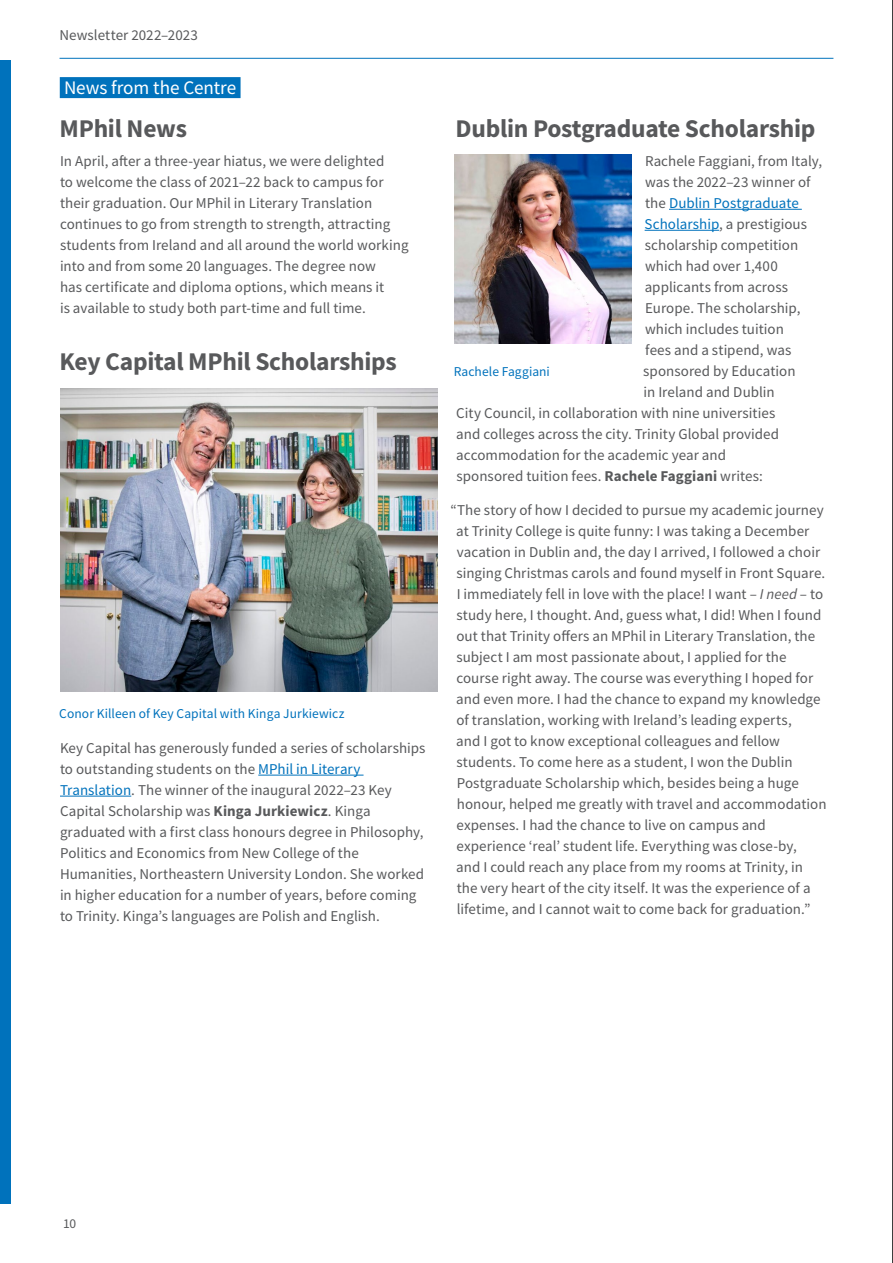
<style>
.page{position:relative;width:893px;height:1263px;background:#fff}
.page>*{position:absolute;margin:0;border:0;box-sizing:border-box;transform-origin:0 0}
.t1{font:700 25.5px "Source Sans Pro";letter-spacing:-.01em;color:#58595b}
.t2{font:19.2px "Source Sans Pro";letter-spacing:-.005em;color:#fff}
.t3{font:15px/21px "Source Sans Pro";letter-spacing:.005em;color:#58595b}
.t4{font:15px "Source Sans Pro";letter-spacing:.005em;color:#0072bc}
.t5{font:13.5px "Source Sans Pro";letter-spacing:.005em;color:#0072bc}
.t6{font:13.5px "Source Sans Pro";color:#58595b}
.s1{color:#58595b}
.s2{color:#0072bc}
.s3{font-weight:700}
.s4{font-style:italic}
</style>
<div class="page">
<div style="left:0;top:60px;width:10px;height:1143px;background:#0072bc"></div>
<hr style="left:669px;top:209px;width:133px;height:1px;background:#0072bc">
<hr style="left:645px;top:230px;width:74px;height:1px;background:#0072bc">
<hr style="left:258px;top:775px;width:106px;height:1px;background:#0072bc">
<hr style="left:60px;top:796px;width:71px;height:1px;background:#0072bc">
<hr style="left:60px;top:58px;width:773px;height:1px;background:#0072bc">
<div style="left:60px;top:77px;width:181px;height:21px;background:#0072bc"></div>
<img style="left:61px;top:388px;width:376px;height:304px">
<img style="left:454px;top:155px;width:178px;height:188px">
<hr style="left:892px;top:0;width:1px;height:1263px;background:#000">
<p class="t3" style="left:59px;top:24px;width:140px">Newsletter 2022–2023</p>
<p class="t2" style="left:64px;top:75px;width:174px">News from the Centre</p>
<h1 class="t1" style="left:60px;top:112px;width:129px">MPhil News</h1>
<h1 class="t1" style="left:455px;top:112px;width:361px">Dublin Postgraduate Scholarship</h1>
<p class="t3" style="left:60px;top:150px;width:350px">In April, after a three-year hiatus, we were delighted<br>to welcome the class of 2021–22 back to campus for their graduation. Our MPhil in Literary Translation continues to go from strength to strength, attracting students from Ireland and all around the world working into and from some 20 languages. The degree now<br>has certificate and diploma options, which means it<br>is available to study both part-time and full time.</p>
<p class="t3" style="left:645px;top:150px;width:178px">Rachele Faggiani, from Italy,</p>
<p class="t3" style="left:645px;top:171px;width:167px">was the 2022–23 winner of</p>
<p class="t4" style="left:645px;top:193px;width:155px"><span class="s1">the</span> Dublin Postgraduate</p>
<p class="t3" style="left:645px;top:213px;width:164px"><span class="s2">Scholarship</span>, a prestigious</p>
<p class="t3" style="left:645px;top:234px;width:155px">scholarship competition</p>
<p class="t3" style="left:645px;top:255px;width:134px">which had over 1,400</p>
<p class="t3" style="left:645px;top:276px;width:145px">applicants from across</p>
<p class="t3" style="left:645px;top:297px;width:157px">Europe. The scholarship,</p>
<p class="t3" style="left:645px;top:318px;width:140px">which includes tuition</p>
<p class="t3" style="left:645px;top:339px;width:148px">fees and a stipend, was</p>
<p class="t3" style="left:643px;top:360px;width:154px">sponsored by Education</p>
<p class="t3" style="left:644px;top:381px;width:133px">in Ireland and Dublin</p>
<p class="t3" style="left:456px;top:402px;width:321px">City Council, in collaboration with nine universities</p>
<p class="t3" style="left:456px;top:423px;width:324px">and colleges across the city. Trinity Global provided</p>
<p class="t3" style="left:456px;top:444px;width:271px">accommodation for the academic year and</p>
<p class="t3" style="left:456px;top:465px;width:308px">sponsored tuition fees. <span class="s3">Rachele Faggiani</span> writes:</p>
<p class="t3" style="left:456px;top:499px;width:372px;text-indent:-6px">“The story of how I decided to pursue my academic journey at Trinity College is quite funny: I was taking a December vacation in Dublin and, the day I arrived, I followed a choir singing Christmas carols and found myself in Front Square.<br>I immediately fell in love with the place! I want – <span class="s4">I need</span> – to study here, I thought. And, guess what, I did! When I found out that Trinity offers an MPhil in Literary Translation, the subject I am most passionate about, I applied for the course right away. The course was everything I hoped for and even more. I had the chance to expand my knowledge of translation, working with Ireland’s leading experts,<br>and I got to know exceptional colleagues and fellow students. To come here as a student, I won the Dublin Postgraduate Scholarship which, besides being a huge honour, helped me greatly with travel and accommodation expenses. I had the chance to live on campus and experience ‘real’ student life. Everything was close-by,<br>and I could reach any place from my rooms at Trinity, in the very heart of the city itself. It was the experience of a lifetime, and I cannot wait to come back for graduation.”</p>
<h1 class="t1" style="left:60px;top:344px;width:339px">Key Capital MPhil Scholarships</h1>
<p class="t5" style="left:454px;top:363px;width:98px">Rachele Faggiani</p>
<p class="t5" style="left:59px;top:705px;width:287px">Conor Killeen of Key Capital with Kinga Jurkiewicz</p>
<p class="t3" style="left:60px;top:737px;width:367px">Key Capital has generously funded a series of scholarships to outstanding students on the <span class="s2">MPhil in Literary Translation</span>. The winner of the inaugural 2022–23 Key Capital Scholarship was <span class="s3">Kinga Jurkiewicz</span>. Kinga graduated with a first class honours degree in Philosophy, Politics and Economics from New College of the Humanities, Northeastern University London. She worked in higher education for a number of years, before coming to Trinity. Kinga’s languages are Polish and English.</p>
<p class="t6" style="left:63px;top:1215px;width:15px">10</p>
</div>
